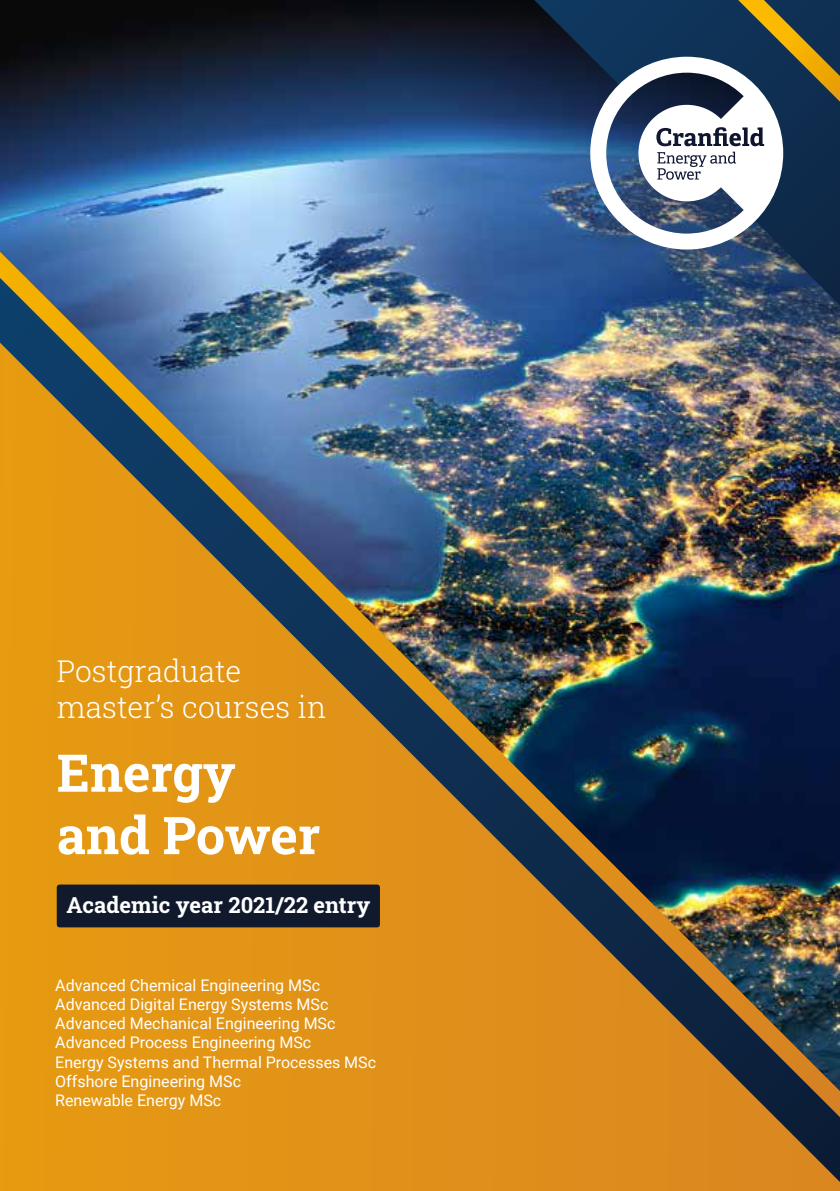
<style>
.page{position:relative;width:840px;height:1191px;background:#fff}
.page>*{position:absolute;margin:0;border:0;box-sizing:border-box;transform-origin:0 0}
.t1{font:700 52px/62.4px "Roboto Slab";letter-spacing:-.005em;color:#fff}
.t2{font:300 30px/36px "Roboto Slab";color:#fff}
.t3{font:700 22px "Roboto Slab";color:#fff}
.t4{font:16px/19.2px "Roboto";color:#fff}
</style>
<div class="page">
<img style="left:0;top:0;width:242px;height:252px">
<svg style="left:242px;top:0;width:292px;height:252px;background:#3a5a81"></svg>
<svg style="left:0;top:1117px;width:839px;height:65px;background:#d78c19"></svg>
<img style="left:0;top:252px;width:839px;height:865px">
<div style="left:57px;top:884px;width:323px;height:43px;background:#111a2d;border-radius:3px"></div>
<img style="left:534px;top:0;width:305px;height:305px">
<svg style="left:590px;top:0;width:249px;height:249px"></svg>
<h2 class="t2" style="left:57px;top:652px;width:271px">Postgraduate master’s courses in</h2>
<h1 class="t1" style="left:57px;top:740px;width:265px">Energy and Power</h1>
<h3 class="t3" style="left:66px;top:889px;width:305px">Academic year 2021/22 entry</h3>
<p class="t4" style="left:55px;top:974px;width:322px">Advanced Chemical Engineering MSc Advanced Digital Energy Systems MSc Advanced Mechanical Engineering MSc Advanced Process Engineering MSc<br>Energy Systems and Thermal Processes MSc Offshore Engineering MSc<br>Renewable Energy MSc</p>
</div>
